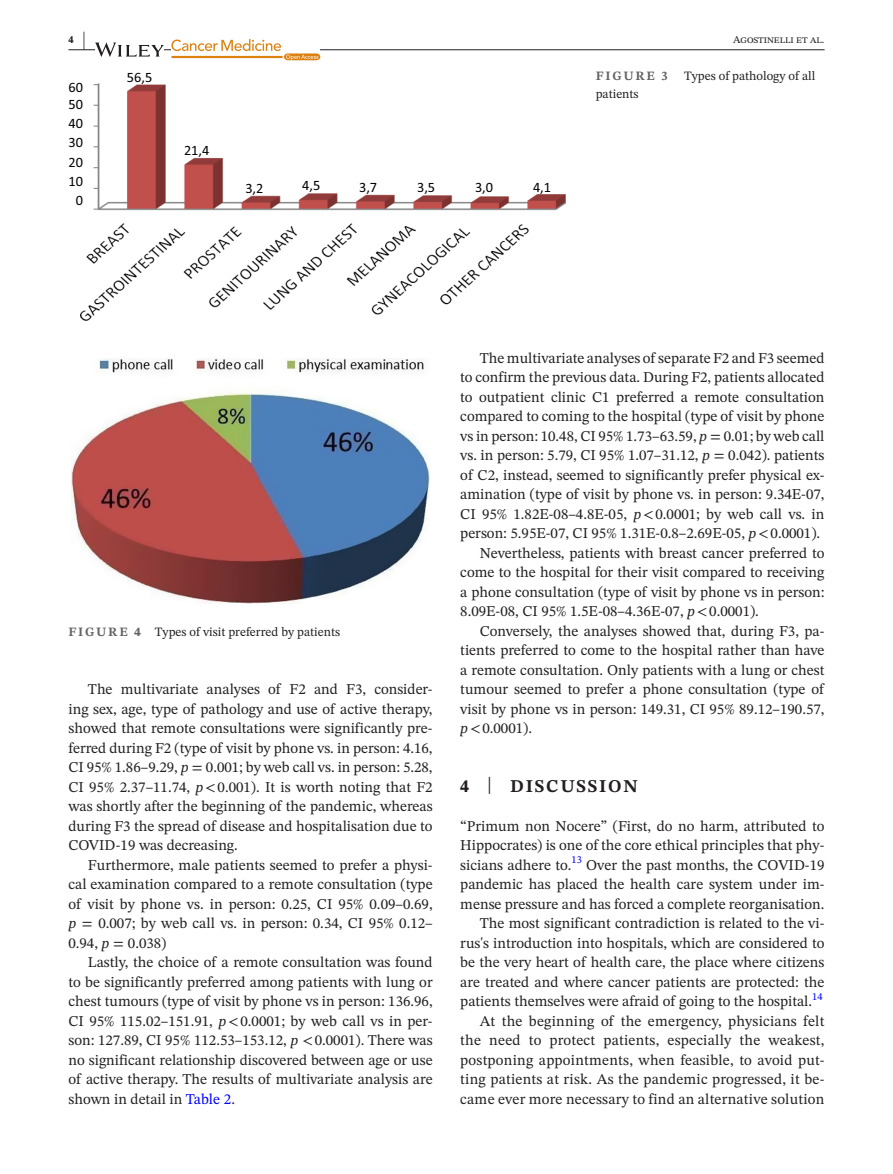
<style>
.page{position:relative;width:893px;height:1174px;background:#fff}
.page>*{position:absolute;margin:0;border:0;box-sizing:border-box;transform-origin:0 0}
.t1{font:700 18px "STIX Two Text";letter-spacing:.1em;color:#231f20}
.t2{font:15px/19.5px "STIX Two Text";color:#231f20;text-align:justify}
.t3{font:14.25px/19px "Calibri";color:#000}
.t4{font:12.75px "STIX Two Text";color:#231f20}
.t5{font:700 12.75px "STIX Two Text";letter-spacing:.14em;color:#636366}
.t6{font:10.5px "STIX Two Text";color:#231f20}
.t7{font:10.5px "STIX Two Text";color:#00f}
.t8{font:700 10.5px "STIX Two Text";color:#231f20}
.s1{font-size:21px}
.s2{font-weight:700;color:#636366}
.s3{font-style:italic}
.s4{color:#00f}
.s5{font-weight:400;font-size:23.7px}
</style>
<div class="page">
<hr style="left:68px;top:49px;width:756px;height:1px;background:#231f20">
<svg style="left:95px;top:43px;width:69px;height:14px"></svg>
<svg style="left:171px;top:39px;width:149px;height:21px"></svg>
<img style="left:80px;top:84px;width:486px;height:236px">
<img style="left:72px;top:358px;width:357px;height:245px">
<p class="t8" style="left:68px;top:32px;width:18px">4 <span class="s1">|</span></p>
<p class="t6" style="left:733px;top:32px;width:93px">Agostinelli et al.</p>
<p class="t3" style="left:68px;top:78px;width:16px;line-height:17.5px">60<br>50</p>
<p class="t3" style="left:68px;top:114px;width:16px;text-align:center">40<br>30<br>20<br>10<br>0</p>
<p class="t3" style="left:127px;top:68px;width:27px">56,5</p>
<p class="t3" style="left:184px;top:140px;width:27px">21,4</p>
<p class="t3" style="left:245px;top:178px;width:20px">3,2</p>
<p class="t3" style="left:302px;top:176px;width:20px">4,5</p>
<p class="t3" style="left:359px;top:178px;width:20px">3,7</p>
<p class="t3" style="left:417px;top:178px;width:20px">3,5</p>
<p class="t3" style="left:475px;top:178px;width:20px">3,0</p>
<p class="t3" style="left:533px;top:178px;width:20px">4,1</p>
<p class="t5" style="left:596px;top:66px;width:74px">FIGURE 3</p>
<p class="t4" style="left:684px;top:66px;width:133px">Types of pathology of all</p>
<p class="t4" style="left:596px;top:84px;width:44px">patients</p>
<p class="t4" style="left:68px;top:622px;width:273px"><span class="s2">FIGURE 4</span> Types of visit preferred by patients</p>
<p class="t2" style="left:68px;top:679px;width:366px;text-indent:20px">The multivariate analyses of F2 and F3, consider&shy;ing sex, age, type of pathology and use of active therapy, showed that remote consultations were significantly pre&shy;ferred during F2 (type of visit by phone vs. in person: 4.16, CI 95% 1.86–9.29, <span class="s3">p</span> = 0.001; by web call vs. in person: 5.28, CI 95% 2.37–11.74, <span class="s3">p</span>&lt;0.001). It is worth noting that F2 was shortly after the beginning of the pandemic, whereas during F3 the spread of disease and hospitalisation due to COVID-19 was decreasing.</p>
<p class="t2" style="left:68px;top:855px;width:366px;text-indent:20px">Furthermore, male patients seemed to prefer a physi&shy;cal examination compared to a remote consultation (type of visit by phone vs. in person: 0.25, CI 95% 0.09–0.69, <span class="s3">p</span> = 0.007; by web call vs. in person: 0.34, CI 95% 0.12– 0.94, <span class="s3">p</span> = 0.038)</p>
<p class="t2" style="left:68px;top:952px;width:366px;text-indent:20px">Lastly, the choice of a remote consultation was found to be significantly preferred among patients with lung or chest tumours (type of visit by phone vs in person: 136.96, CI 95% 115.02–151.91, <span class="s3">p</span>&lt;0.0001; by web call vs in per&shy;son: 127.89, CI 95% 112.53–153.12, <span class="s3">p</span> &lt;0.0001). There was no significant relationship discovered between age or use of active therapy. The results of multivariate analysis are shown in detail in <span class="s4">Table 2</span>.</p>
<p class="t2" style="left:480px;top:348px;width:346px">The multivariate analyses of separate F2 and F3 seemed</p>
<p class="t2" style="left:460px;top:367px;width:366px">to confirm the previous data. During F2, patients allocated</p>
<p class="t2" style="left:460px;top:387px;width:366px">to outpatient clinic C1 preferred a remote consultation</p>
<p class="t2" style="left:460px;top:406px;width:366px">compared to coming to the hospital (type of visit by phone</p>
<p class="t2" style="left:460px;top:426px;width:366px">vs in person: 10.48, CI 95% 1.73–63.59, <span class="s3">p</span> = 0.01; by web call</p>
<p class="t2" style="left:460px;top:445px;width:366px">vs. in person: 5.79, CI 95% 1.07–31.12, <span class="s3">p</span> = 0.042). patients</p>
<p class="t2" style="left:460px;top:465px;width:366px">of C2, instead, seemed to significantly prefer physical ex-</p>
<p class="t2" style="left:460px;top:484px;width:366px">amination (type of visit by phone vs. in person: 9.34E-07,</p>
<p class="t2" style="left:460px;top:504px;width:366px">CI 95% 1.82E-08–4.8E-05, <span class="s3">p</span>&lt;0.0001; by web call vs. in</p>
<p class="t2" style="left:460px;top:523px;width:361px">person: 5.95E-07, CI 95% 1.31E-0.8–2.69E-05, <span class="s3">p</span>&lt;0.0001).</p>
<p class="t2" style="left:480px;top:543px;width:346px">Nevertheless, patients with breast cancer preferred to</p>
<p class="t2" style="left:460px;top:562px;width:366px">come to the hospital for their visit compared to receiving</p>
<p class="t2" style="left:460px;top:582px;width:366px">a phone consultation (type of visit by phone vs in person:</p>
<p class="t2" style="left:460px;top:601px;width:300px">8.09E-08, CI 95% 1.5E-08–4.36E-07, <span class="s3">p</span>&lt;0.0001).</p>
<p class="t2" style="left:480px;top:621px;width:346px">Conversely, the analyses showed that, during F3, pa-</p>
<p class="t2" style="left:460px;top:640px;width:366px">tients preferred to come to the hospital rather than have</p>
<p class="t2" style="left:460px;top:660px;width:366px">a remote consultation. Only patients with a lung or chest</p>
<p class="t2" style="left:460px;top:679px;width:365px">tumour seemed to prefer a phone consultation (type of</p>
<p class="t2" style="left:460px;top:699px;width:366px">visit by phone vs in person: 149.31, CI 95% 89.12–190.57,</p>
<p class="t2" style="left:460px;top:718px;width:73px"><span class="s3">p</span>&lt;0.0001).</p>
<p class="t1" style="left:460px;top:773px;width:179px">4 <span class="s5">|</span> DISCUSSION</p>
<p class="t2" style="left:460px;top:816px;width:366px">“Primum non Nocere” (First, do no harm, attributed to Hippocrates) is one of the core ethical principles that phy&shy;sicians adhere to.</p>
<p class="t7" style="left:571px;top:852px;width:12px">13</p>
<p class="t2" style="left:586px;top:855px;width:240px">Over the past months, the COVID-19</p>
<p class="t2" style="left:460px;top:874px;width:366px">pandemic has placed the health care system under im-</p>
<p class="t2" style="left:460px;top:894px;width:366px">mense pressure and has forced a complete reorganisation.</p>
<p class="t2" style="left:480px;top:913px;width:346px">The most significant contradiction is related to the vi-</p>
<p class="t2" style="left:460px;top:933px;width:366px">rus's introduction into hospitals, which are considered to</p>
<p class="t2" style="left:460px;top:952px;width:366px">be the very heart of health care, the place where citizens</p>
<p class="t2" style="left:460px;top:972px;width:366px">are treated and where cancer patients are protected: the</p>
<p class="t2" style="left:460px;top:991px;width:353px">patients themselves were afraid of going to the hospital.</p>
<p class="t7" style="left:812px;top:988px;width:12px">14</p>
<p class="t2" style="left:460px;top:1011px;width:366px;text-indent:20px">At the beginning of the emergency, physicians felt the need to protect patients, especially the weakest, postponing appointments, when feasible, to avoid put&shy;ting patients at risk. As the pandemic progressed, it be&shy;came ever more necessary to find an alternative solution</p>
</div>
